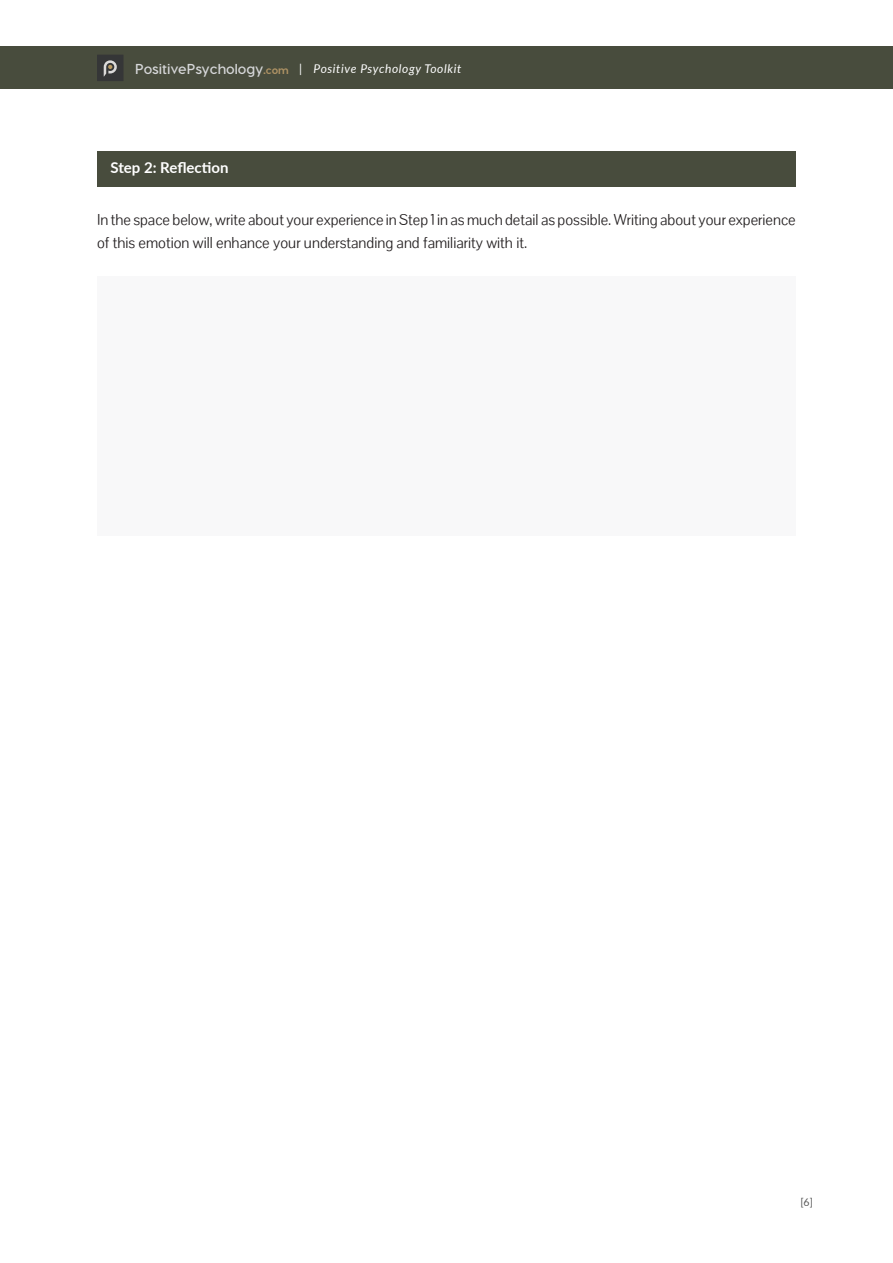
<style>
.page{position:relative;width:893px;height:1263px;background:#fff}
.page>*{position:absolute;margin:0;border:0;box-sizing:border-box;transform-origin:0 0}
.t1{font:15px/22.5px "Pontano Sans";color:#231f20}
.t2{font:700 15px "Lato";color:#fff}
.t3{font:italic 12px "Lato";letter-spacing:.05em;color:#fff}
.t4{font:10.5px "Lato";color:#555}
.s1{font-family:"Visby CF";font-weight:700;font-style:normal;font-size:14.4px;color:#d6d7d9}
.s2{font-family:"Visby CF";font-weight:800;font-style:normal;font-size:10.8px;color:#ae9264}
.s3{font-style:normal}
</style>
<div class="page">
<div style="left:0;top:46px;width:893px;height:43px;background:#484c3d"></div>
<div style="left:97px;top:55px;width:27px;height:26px;background:#353637"></div>
<svg style="left:104px;top:60px;width:13px;height:17px"></svg>
<div style="left:97px;top:151px;width:698px;height:35px;background:#484c3d"></div>
<div style="left:97px;top:276px;width:698px;height:260px;background:#f8f8f9"></div>
<p class="t3" style="left:135px;top:60px;width:328px"><span class="s1">PositivePsychology</span><span class="s2">.com</span> <span class="s3">|</span> Positive Psychology Toolkit</p>
<p class="t2" style="left:111px;top:157px;width:119px">Step 2: Reflection</p>
<p class="t1" style="left:97px;top:209px;width:700px">In the space below, write about your experience in Step 1 in as much detail as possible. Writing about your experience of this emotion will enhance your understanding and familiarity with it.</p>
<p class="t4" style="left:800px;top:1195px;width:14px">[6]</p>
</div>
